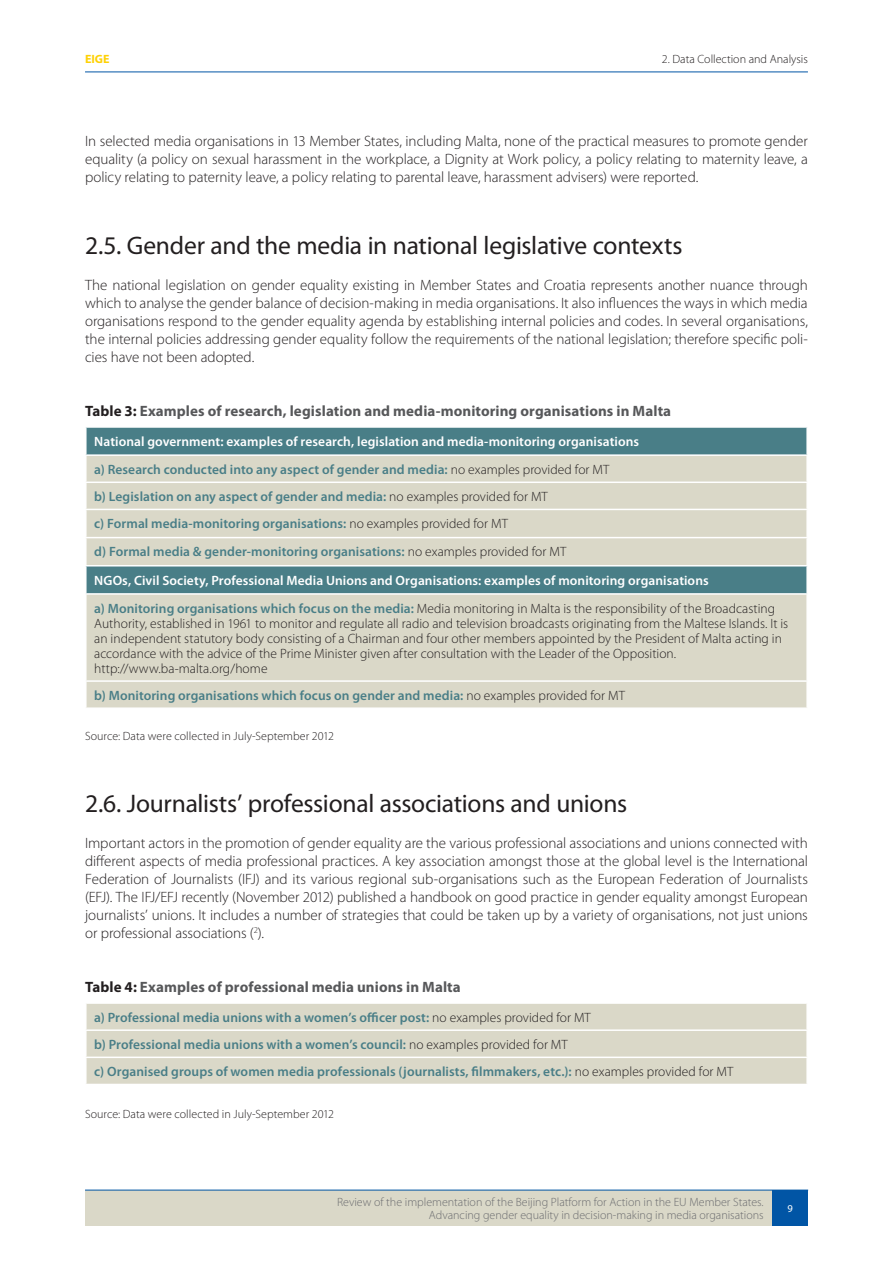
<style>
.page{position:relative;width:893px;height:1263px;background:#fff}
.page>*{position:absolute;margin:0;border:0;box-sizing:border-box;transform-origin:0 0}
.Title_1_1{font:25.5px "Myriad Pro";letter-spacing:-.01em;color:#231f20}
.Body_text{font:300 15px/18px "Myriad Pro";letter-spacing:-.005em;color:#231f20;text-align:justify}
.Table_title{font:700 15px "Myriad Pro";letter-spacing:.005em;color:#57585a}
.Table_body_LIST{font:600 13.5px "Myriad Pro";letter-spacing:.005em;color:#497e87}
.Table_body_LIST-2{font:300 13.5px/15px "Myriad Pro";color:#231f20}
.Table_header{font:600 13.5px "Myriad Pro";letter-spacing:.005em;color:#fff}
.t1{font:300 12px/13.2px "Myriad Pro";color:#6c6d70;text-align:right}
.Figure_Table_source{font:300 12px "Myriad Pro";color:#231f20}
.t2{font:700 12px "Myriad Pro";color:#fed105}
.t3{font:10.5px "Myriad Pro";color:#fff}
.s1{color:#231f20}
.s2{font-weight:300;color:#231f20}
.s3{font-weight:600;color:#497e87}
</style>
<div class="page">
<div style="left:85px;top:1190px;width:696px;height:36px;background:#dad8c8"></div>
<hr style="left:85px;top:72px;width:723px;height:1px;background:#0155a5">
<hr style="left:85px;top:1190px;width:723px;height:1px;background:#0155a5">
<div style="left:772px;top:1190px;width:36px;height:36px;background:#0155a5"></div>
<div style="left:87px;top:428px;width:719px;height:26px;background:#497e87"></div>
<svg style="left:87px;top:456px;width:719px;height:251px;background:#cacec1"></svg>
<hr style="left:85px;top:509px;width:723px;height:1px;background:#fff">
<hr style="left:85px;top:537px;width:723px;height:1px;background:#fff">
<hr style="left:85px;top:680px;width:723px;height:2px;background:#fff">
<hr style="left:85px;top:593px;width:723px;height:2px;background:#fff">
<hr style="left:85px;top:565px;width:723px;height:1px;background:#fff">
<hr style="left:85px;top:481px;width:723px;height:2px;background:#fff">
<div style="left:87px;top:1004px;width:719px;height:80px;background:#dad8c8"></div>
<hr style="left:85px;top:1029px;width:723px;height:2px;background:#fff">
<hr style="left:85px;top:1056px;width:723px;height:2px;background:#fff">
<p class="t2" style="left:85px;top:52px;width:26px">EIGE</p>
<p class="Figure_Table_source" style="left:662px;top:53px;width:147px">2. Data Collection and Analysis</p>
<p class="Body_text" style="left:85px;top:132px;width:724px">In selected media organisations in 13 Member States, including Malta, none of the practical measures to promote gender equality (a policy on sexual harassment in the workplace, a Dignity at Work policy, a policy relating to maternity leave, a policy relating to paternity leave, a policy relating to parental leave, harassment advisers) were reported.</p>
<p class="Title_1_1" style="left:85px;top:229px;width:599px">2.5. Gender and the media in national legislative contexts</p>
<p class="Body_text" style="left:85px;top:276px;width:724px">The national legislation on gender equality existing in Member States and Croatia represents another nuance through which to analyse the gender balance of decision-making in media organisations. It also influences the ways in which media organisations respond to the gender equality agenda by establishing internal policies and codes. In several organisations, the internal policies addressing gender equality follow the requirements of the national legislation; therefore specific poli&shy;cies have not been adopted.</p>
<p class="Table_title" style="left:85px;top:402px;width:588px"><span class="s1">Table 3:</span> Examples of research, legislation and media‑monitoring organisations in Malta</p>
<p class="Table_header" style="left:94px;top:434px;width:546px">National government: examples of research, legislation and media-monitoring organisations</p>
<p class="Table_body_LIST" style="left:94px;top:462px;width:517px">a) Research conducted into any aspect of gender and media: <span class="s2">no examples provided for MT</span></p>
<p class="Table_body_LIST" style="left:94px;top:489px;width:455px">b) Legislation on any aspect of gender and media: <span class="s2">no examples provided for MT</span></p>
<p class="Table_body_LIST" style="left:94px;top:516px;width:415px">c) Formal media-monitoring organisations: <span class="s2">no examples provided for MT</span></p>
<p class="Table_body_LIST" style="left:94px;top:544px;width:473px">d) Formal media &amp; gender-monitoring organisations: <span class="s2">no examples provided for MT</span></p>
<p class="Table_header" style="left:94px;top:573px;width:616px">NGOs, Civil Society, Professional Media Unions and Organisations: examples of monitoring organisations</p>
<p class="Table_body_LIST-2" style="left:94px;top:601px;width:695px"><span class="s3">a) Monitoring organisations which focus on the media:</span> Media monitoring in Malta is the responsibility of the Broadcasting Authority, established in 1961 to monitor and regulate all radio and television broadcasts originating from the Maltese Islands. It is an independent statutory body consisting of a Chairman and four other members appointed by the President of Malta acting in accordance with the advice of the Prime Minister given after consultation with the Leader of the Opposition. http://www.ba-malta.org/home</p>
<p class="Table_body_LIST" style="left:94px;top:688px;width:532px">b) Monitoring organisations which focus on gender and media: <span class="s2">no examples provided for MT</span></p>
<p class="Figure_Table_source" style="left:85px;top:729px;width:250px">Source: Data were collected in July‑September 2012</p>
<p class="Title_1_1" style="left:85px;top:787px;width:544px">2.6. Journalists’ professional associations and unions</p>
<p class="Body_text" style="left:85px;top:834px;width:724px">Important actors in the promotion of gender equality are the various professional associations and unions connected with different aspects of media professional practices. A key association amongst those at the global level is the International Federation of Journalists (IFJ) and its various regional sub-organisations such as the European Federation of Journalists (EFJ). The IFJ/EFJ recently (November 2012) published a handbook on good practice in gender equality amongst European journalists’ unions. It includes a number of strategies that could be taken up by a variety of organisations, not just unions or professional associations (<sup>2</sup>).</p>
<p class="Table_title" style="left:85px;top:978px;width:377px"><span class="s1">Table 4:</span> Examples of professional media unions in Malta</p>
<p class="Table_body_LIST" style="left:94px;top:1010px;width:498px">a) Professional media unions with a women’s officer post: <span class="s2">no examples provided for MT</span></p>
<p class="Table_body_LIST" style="left:94px;top:1037px;width:475px">b) Professional media unions with a women’s council: <span class="s2">no examples provided for MT</span></p>
<p class="Table_body_LIST" style="left:94px;top:1064px;width:641px">c) Organised groups of women media professionals (journalists, filmmakers, etc.): <span class="s2">no examples provided for MT</span></p>
<p class="Figure_Table_source" style="left:85px;top:1107px;width:250px">Source: Data were collected in July‑September 2012</p>
<p class="t1" style="left:337px;top:1195px;width:428px">Review of the implementation of the Beijing Platform for Action in the EU Member States.<br>Advancing gender equality in decision‑making in media organisations</p>
<p class="t3" style="left:788px;top:1202px;width:7px">9</p>
</div>
